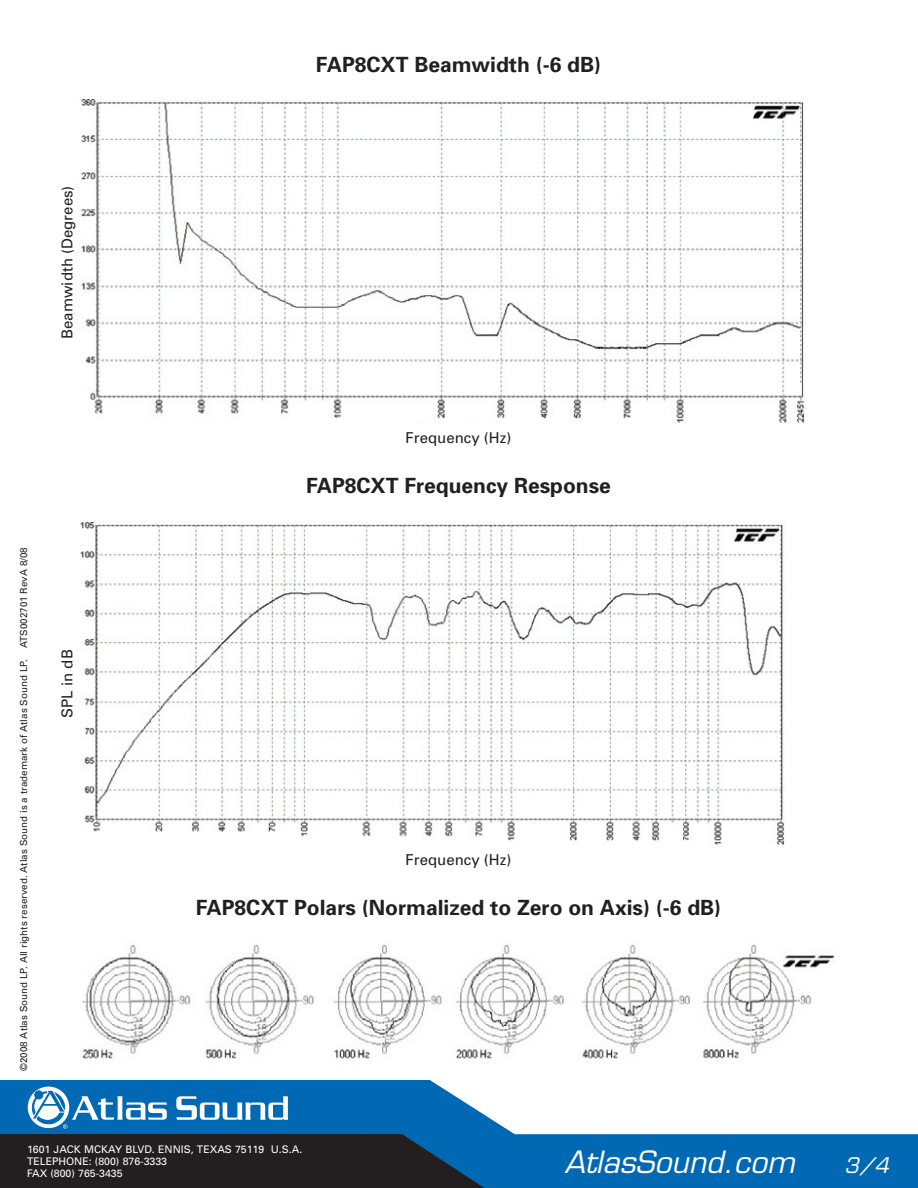
<style>
.page{position:relative;width:918px;height:1188px;background:#fff}
.page>*{position:absolute;margin:0;border:0;box-sizing:border-box;transform-origin:0 0}
.t1{font:italic 30px "Eurostile";color:#fff}
.t2{font:700 21px "Univers";color:#231f20}
.t3{font:italic 21px "Eurostile";color:#fff}
.t4{font:15px "Univers";color:#231f20}
.t5{font:10.5px/12px "Univers";color:#fff}
.t6{font:9.75px "Univers";color:#231f20}
</style>
<div class="page">
<svg style="left:0;top:1080px;width:918px;height:108px;fill:#0168b3"></svg>
<svg style="left:27px;top:1086px;width:43px;height:43px"></svg>
<div style="left:28px;top:1087px;width:41px;height:41px;background:#fff;border-radius:50%"></div>
<svg style="left:0;top:1089px;width:484px;height:99px;background:#224d6d"></svg>
<img style="left:81px;top:99px;width:724px;height:324px">
<img style="left:81px;top:521px;width:704px;height:324px">
<img style="left:82px;top:944px;width:753px;height:115px">
<p class="t4" style="left:59px;top:339px;width:155px;rotate:-90deg">Beamwidth (Degrees)</p>
<p class="t6" style="left:18px;top:1071px;width:525px;rotate:-90deg">©2008 Atlas Sound LP. All rights reserved. Atlas Sound is a trademark of Atlas Sound LP. ATS002701 RevA 8/08</p>
<p class="t4" style="left:59px;top:718px;width:70px;rotate:-90deg">SPL in dB</p>
<p class="t2" style="left:316px;top:51px;width:287px">FAP8CXT Beamwidth (-6 dB)</p>
<p class="t4" style="left:406px;top:429px;width:107px">Frequency (Hz)</p>
<p class="t2" style="left:306px;top:472px;width:306px">FAP8CXT Frequency Response</p>
<p class="t4" style="left:406px;top:851px;width:107px">Frequency (Hz)</p>
<p class="t2" style="left:196px;top:894px;width:527px">FAP8CXT Polars (Normalized to Zero on Axis) (-6 dB)</p>
<p class="t5" style="left:27px;top:1143px;width:277px">1601 JACK MCKAY BLVD. ENNIS, TEXAS 75119 U.S.A.<br>TELEPHONE: (800) 876-3333<br>FAX (800) 765-3435</p>
<h1 class="t1" style="left:564px;top:1144px;width:232px">AtlasSound.com</h1>
<h2 class="t3" style="left:845px;top:1153px;width:46px">3/4</h2>
</div>
